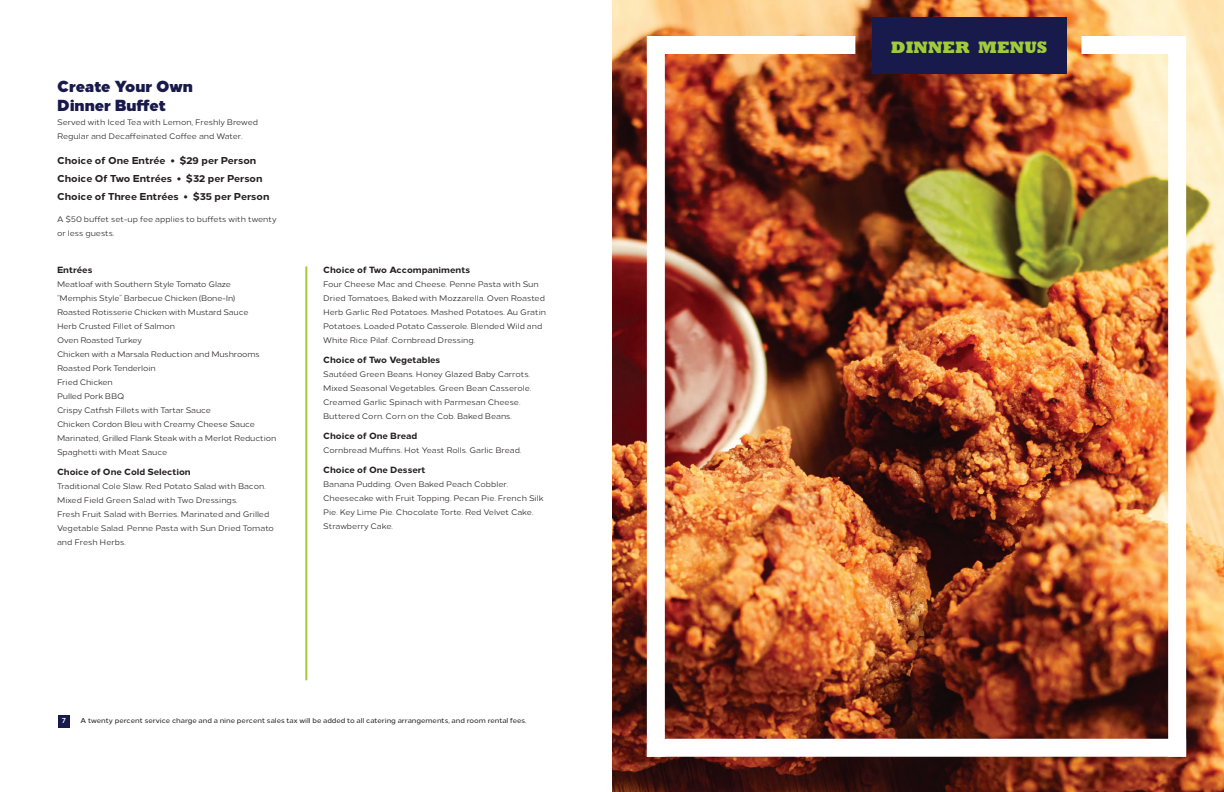
<style>
.page{position:relative;width:1224px;height:792px;background:#fff}
.page>*{position:absolute;margin:0;border:0;box-sizing:border-box;transform-origin:0 0}
.t1{font:800 17px "Rockwell";color:#a1cc3a}
.t2{font:900 16px/19.2px "Loew";color:#181a4b}
.t3{font:800 10px/18px "Loew";color:#231f20}
.t4{font:800 9px "Loew";color:#231f20}
.t5{font:8px/14px "Loew";color:#231f20}
.t6{font:500 7px "Loew";color:#231f20}
.t7{font:7px "Trade Gothic Bold Two";color:#fff}
</style>
<div class="page">
<img style="left:612px;top:0;width:612px;height:792px">
<div style="left:647px;top:36px;width:18px;height:721px;background:#fff"></div>
<div style="left:1168px;top:36px;width:18px;height:721px;background:#fff"></div>
<div style="left:647px;top:739px;width:539px;height:18px;background:#fff"></div>
<div style="left:647px;top:36px;width:208px;height:18px;background:#fff"></div>
<div style="left:1081px;top:36px;width:102px;height:18px;background:#fff"></div>
<div style="left:872px;top:17px;width:194px;height:56px;background:#181a4b"></div>
<div style="left:58px;top:715px;width:12px;height:13px;background:#181a4b"></div>
<hr style="left:305px;top:266px;width:2px;height:414px;background:#a1cc3a">
<h2 class="t2" style="left:57px;top:76px;width:137px">Create Your Own<br>Dinner Buffet</h2>
<p class="t5" style="left:57px;top:115px;width:203px">Served with Iced Tea with Lemon, Freshly Brewed<br>Regular and Decaffeinated Coffee and Water.</p>
<p class="t3" style="left:57px;top:151px;width:214px">Choice of One Entrée • $29 per Person<br>Choice Of Two Entrées • $32 per Person<br>Choice of Three Entrées • $35 per Person</p>
<p class="t5" style="left:57px;top:212px;width:221px">A $50 buffet set-up fee applies to buffets with twenty or less guests.</p>
<p class="t4" style="left:57px;top:262px;width:37px">Entrées</p>
<p class="t5" style="left:57px;top:276px;width:221px">Meatloaf with Southern Style Tomato Glaze<br>“Memphis Style” Barbecue Chicken (Bone-In)<br>Roasted Rotisserie Chicken with Mustard Sauce<br>Herb Crusted Fillet of Salmon<br>Oven Roasted Turkey<br>Chicken with a Marsala Reduction and Mushrooms Roasted Pork Tenderloin<br>Fried Chicken<br>Pulled Pork BBQ<br>Crispy Catfish Fillets with Tartar Sauce<br>Chicken Cordon Bleu with Creamy Cheese Sauce Marinated, Grilled Flank Steak with a Merlot Reduction Spaghetti with Meat Sauce</p>
<p class="t4" style="left:57px;top:464px;width:135px">Choice of One Cold Selection</p>
<p class="t5" style="left:57px;top:478px;width:218px">Traditional Cole Slaw. Red Potato Salad with Bacon.<br>Mixed Field Green Salad with Two Dressings.<br>Fresh Fruit Salad with Berries. Marinated and Grilled Vegetable Salad. Penne Pasta with Sun Dried Tomato and Fresh Herbs.</p>
<p class="t4" style="left:323px;top:262px;width:148px">Choice of Two Accompaniments</p>
<p class="t5" style="left:323px;top:276px;width:224px">Four Cheese Mac and Cheese. Penne Pasta with Sun Dried Tomatoes, Baked with Mozzarella. Oven Roasted Herb Garlic Red Potatoes. Mashed Potatoes. Au Gratin Potatoes. Loaded Potato Casserole. Blended Wild and White Rice Pilaf. Cornbread Dressing.</p>
<p class="t4" style="left:323px;top:352px;width:119px">Choice of Two Vegetables</p>
<p class="t5" style="left:323px;top:366px;width:210px">Sautéed Green Beans. Honey Glazed Baby Carrots.<br>Mixed Seasonal Vegetables. Green Bean Casserole.<br>Creamed Garlic Spinach with Parmesan Cheese.<br>Buttered Corn. Corn on the Cob. Baked Beans.</p>
<p class="t4" style="left:323px;top:428px;width:96px">Choice of One Bread</p>
<p class="t5" style="left:323px;top:442px;width:200px">Cornbread Muffins. Hot Yeast Rolls. Garlic Bread.</p>
<p class="t4" style="left:323px;top:462px;width:104px">Choice of One Dessert</p>
<p class="t5" style="left:323px;top:476px;width:222px">Banana Pudding. Oven Baked Peach Cobbler.<br>Cheesecake with Fruit Topping. Pecan Pie. French Silk Pie. Key Lime Pie. Chocolate Torte. Red Velvet Cake.<br>Strawberry Cake.</p>
<p class="t7" style="left:62px;top:716px;width:6px">7</p>
<p class="t6" style="left:81px;top:715px;width:448px">A twenty percent service charge and a nine percent sales tax will be added to all catering arrangements, and room rental fees.</p>
<h1 class="t1" style="left:891px;top:37px;width:158px">DINNER MENUS</h1>
</div>
